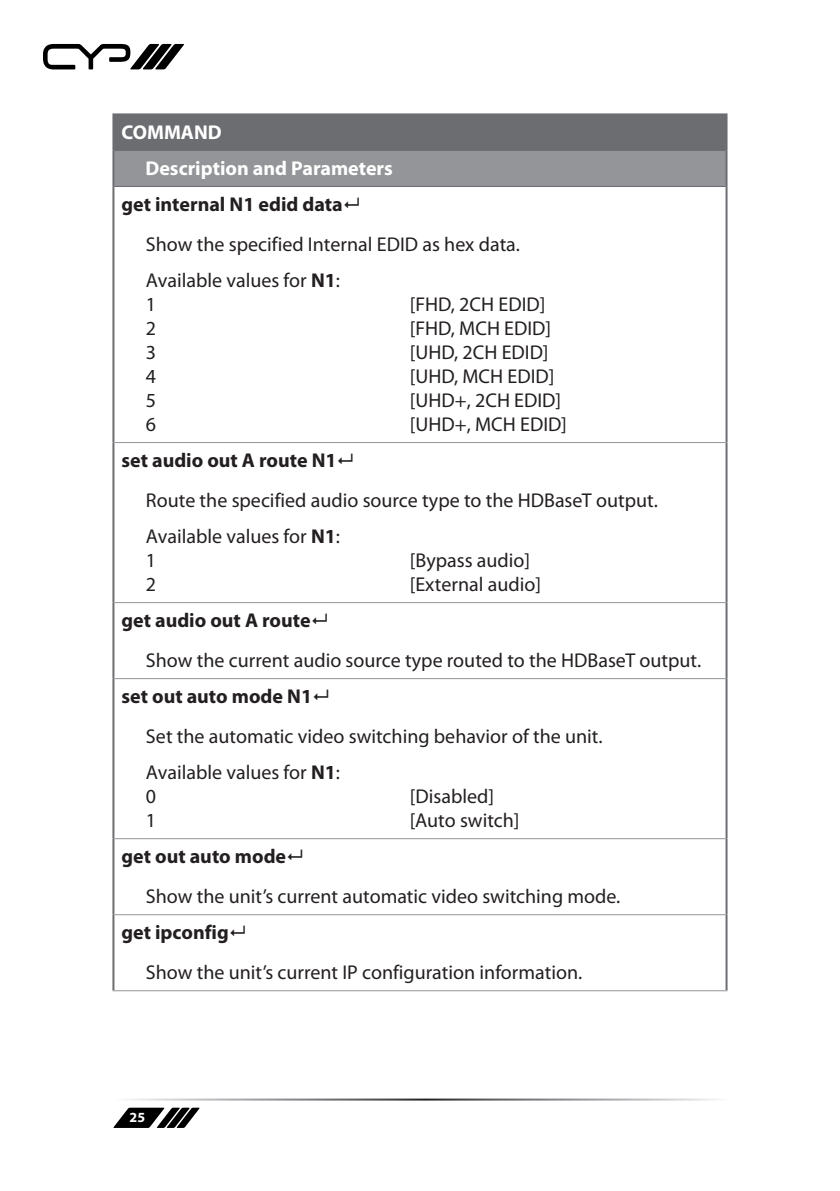
<style>
.page{position:relative;width:840px;height:1191px;background:#fff}
.page>*{position:absolute;margin:0;border:0;box-sizing:border-box;transform-origin:0 0}
.t1{font:20px/36px "Myriad Pro";color:#231f20}
.t2{font:700 20px "Myriad Pro";color:#231f20}
.t3{font:700 20px/36px "Myriad Pro";color:#fff}
.t4{font:700 14px "Myriad Pro";color:#fff}
.s1{font-weight:700}
</style>
<div class="page">
<svg style="left:43px;top:44px;width:141px;height:25px"></svg>
<svg style="left:113px;top:1107px;width:86px;height:21px"></svg>
<div style="left:113px;top:114px;width:613px;height:36px;background:#6c6d70"></div>
<div style="left:113px;top:150px;width:613px;height:36px;background:#939598"></div>
<hr style="left:112px;top:115px;width:2px;height:35px;background:#6c6d70">
<hr style="left:112px;top:113px;width:615px;height:2px;background:#6c6d70">
<hr style="left:725px;top:115px;width:2px;height:35px;background:#6c6d70">
<hr style="left:112px;top:150px;width:2px;height:36px;background:#6c6d70">
<hr style="left:114px;top:150px;width:611px;height:1px;background:#6c6d70">
<hr style="left:725px;top:150px;width:2px;height:36px;background:#6c6d70">
<hr style="left:114px;top:186px;width:611px;height:1px;background:#6c6d70">
<hr style="left:112px;top:186px;width:2px;height:256px;background:#6c6d70">
<hr style="left:112px;top:442px;width:2px;height:160px;background:#6c6d70">
<hr style="left:725px;top:186px;width:2px;height:256px;background:#6c6d70">
<hr style="left:725px;top:442px;width:2px;height:160px;background:#6c6d70">
<hr style="left:112px;top:602px;width:2px;height:76px;background:#6c6d70">
<hr style="left:725px;top:602px;width:2px;height:76px;background:#6c6d70">
<hr style="left:112px;top:678px;width:2px;height:160px;background:#6c6d70">
<hr style="left:725px;top:678px;width:2px;height:160px;background:#6c6d70">
<hr style="left:112px;top:838px;width:2px;height:76px;background:#6c6d70">
<hr style="left:112px;top:914px;width:2px;height:76px;background:#6c6d70">
<hr style="left:725px;top:838px;width:2px;height:76px;background:#6c6d70">
<hr style="left:725px;top:914px;width:2px;height:76px;background:#6c6d70">
<hr style="left:114px;top:442px;width:611px;height:1px;background:#939598">
<hr style="left:114px;top:602px;width:611px;height:1px;background:#939598">
<hr style="left:114px;top:678px;width:611px;height:1px;background:#939598">
<hr style="left:114px;top:838px;width:611px;height:1px;background:#939598">
<hr style="left:114px;top:914px;width:611px;height:1px;background:#939598">
<hr style="left:112px;top:990px;width:615px;height:1px;background:#939598">
<p class="t3" style="left:145px;top:114px;width:249px;text-indent:-24px">COMMAND<br>Description and Parameters</p>
<p class="t2" style="left:121px;top:191px;width:223px">get internal N1 edid data</p>
<p class="t1" style="left:146px;top:226px;width:375px">Show the specified Internal EDID as hex data.<br>Available values for <span class="s1">N1</span>:</p>
<p class="t1" style="left:146px;top:286px;width:12px">1</p>
<p class="t1" style="left:409px;top:286px;width:137px">[FHD, 2CH EDID]</p>
<p class="t1" style="left:146px;top:310px;width:12px">2</p>
<p class="t1" style="left:409px;top:310px;width:143px">[FHD, MCH EDID]</p>
<p class="t1" style="left:146px;top:334px;width:12px">3</p>
<p class="t1" style="left:409px;top:334px;width:140px">[UHD, 2CH EDID]</p>
<p class="t1" style="left:146px;top:358px;width:12px">4</p>
<p class="t1" style="left:409px;top:358px;width:146px">[UHD, MCH EDID]</p>
<p class="t1" style="left:146px;top:382px;width:12px">5</p>
<p class="t1" style="left:409px;top:382px;width:153px">[UHD+, 2CH EDID]</p>
<p class="t1" style="left:146px;top:406px;width:12px">6</p>
<p class="t1" style="left:409px;top:406px;width:159px">[UHD+, MCH EDID]</p>
<p class="t2" style="left:121px;top:447px;width:216px">set audio out A route N1</p>
<p class="t1" style="left:146px;top:482px;width:513px">Route the specified audio source type to the HDBaseT output.<br>Available values for <span class="s1">N1</span>:</p>
<p class="t1" style="left:146px;top:542px;width:12px">1</p>
<p class="t1" style="left:409px;top:542px;width:122px">[Bypass audio]</p>
<p class="t1" style="left:146px;top:566px;width:12px">2</p>
<p class="t1" style="left:409px;top:566px;width:133px">[External audio]</p>
<p class="t2" style="left:121px;top:607px;width:191px">get audio out A route</p>
<p class="t1" style="left:146px;top:642px;width:556px">Show the current audio source type routed to the HDBaseT output.</p>
<p class="t2" style="left:121px;top:683px;width:192px">set out auto mode N1</p>
<p class="t1" style="left:146px;top:718px;width:458px">Set the automatic video switching behavior of the unit.<br>Available values for <span class="s1">N1</span>:</p>
<p class="t1" style="left:146px;top:778px;width:12px">0</p>
<p class="t1" style="left:409px;top:778px;width:86px">[Disabled]</p>
<p class="t1" style="left:146px;top:802px;width:12px">1</p>
<p class="t1" style="left:409px;top:802px;width:111px">[Auto switch]</p>
<p class="t2" style="left:121px;top:843px;width:166px">get out auto mode</p>
<p class="t1" style="left:146px;top:878px;width:475px">Show the unit’s current automatic video switching mode.</p>
<p class="t2" style="left:121px;top:919px;width:109px">get ipconfig</p>
<p class="t1" style="left:146px;top:954px;width:437px">Show the unit’s current IP configuration information.</p>
<p class="t4" style="left:130px;top:1108px;width:17px">25</p>
</div>
